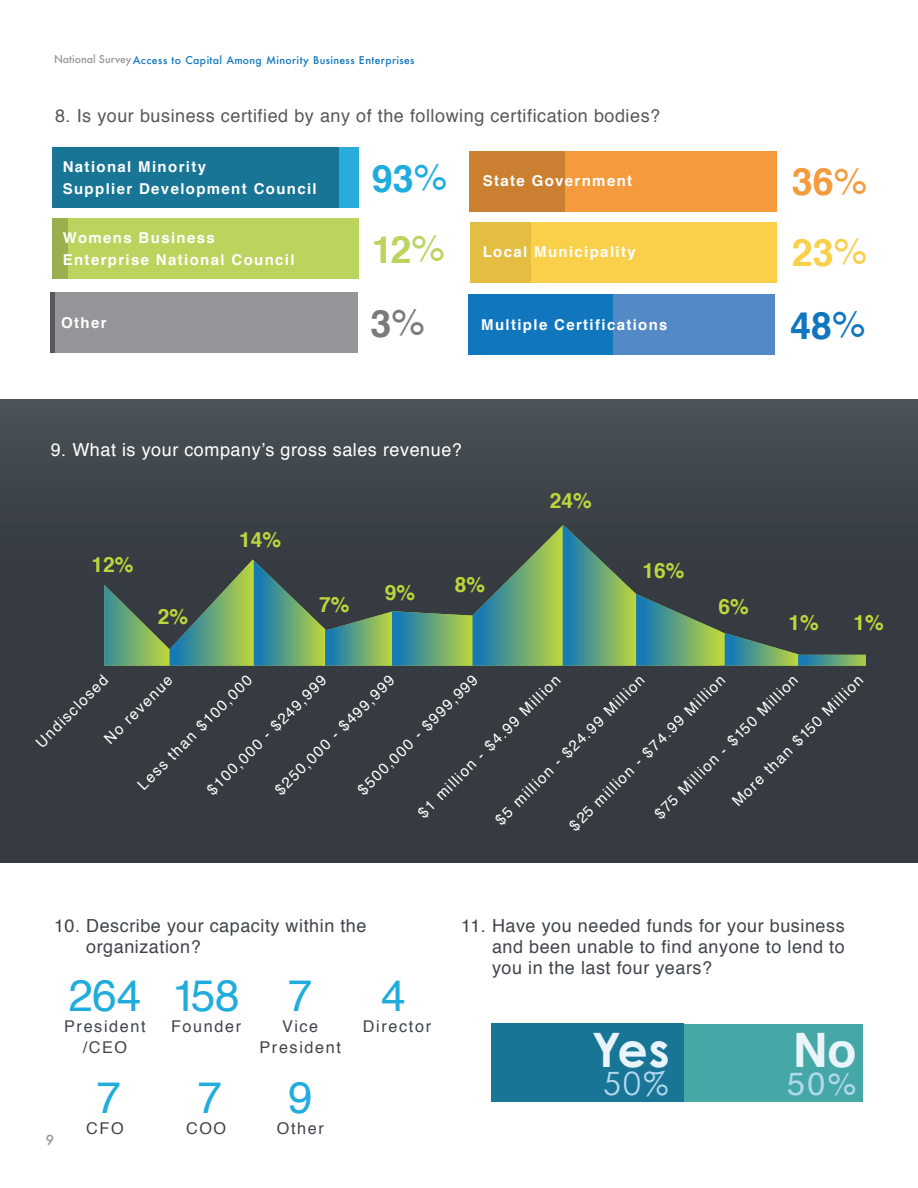
<style>
.page{position:relative;width:918px;height:1188px;background:#fff}
.page>*{position:absolute;margin:0;border:0;box-sizing:border-box;transform-origin:0 0}
.t1{font:700 47.4px "Century Gothic";color:#eaf5fb}
.t2{font:700 47.4px "Helvetica";color:#eaf5fb}
.t3{font:44.1px "Helvetica";letter-spacing:-.01em;color:#20acdc}
.t4{font:700 37.65px "Helvetica";color:#20acdc}
.t5{font:700 37.65px "Helvetica";color:#bbd45d}
.t6{font:700 37.65px "Helvetica";color:#f59b3c}
.t7{font:700 37.65px "Helvetica";color:#fad04a}
.t8{font:700 37.65px "Helvetica";color:#1077be}
.t9{font:700 37.65px "Helvetica";color:#787a7d}
.t10{font:32.25px "Century Gothic";color:#b2d8ef}
.t11{font:32.25px "Helvetica";color:#b2d8ef}
.t12{font:700 21px "Helvetica";color:#bfd63b}
.t13{font:18px/21px "Helvetica";letter-spacing:.03em;color:#3f464b}
.t14{font:18px "Helvetica";letter-spacing:.03em;color:#57585a}
.t15{font:18px "Helvetica";letter-spacing:.03em;color:#fff}
.t16{font:16.2px/21px "Helvetica";letter-spacing:.1em;color:#3f464b;text-align:center}
.t17{font:15px "Helvetica";color:#fff}
.t18{font:700 15px/22px "Helvetica";letter-spacing:.09em;color:#fff}
.t19{font:500 13.5px "Futura";color:#939598}
.t20{font:500 10.5px "Futura";letter-spacing:.03em;color:#1077be}
.s1{color:#939598}
.s2{font-weight:400}
</style>
<div class="page">
<div style="left:52px;top:147px;width:307px;height:61px;background:#2aacdb"></div>
<div style="left:52px;top:147px;width:287px;height:61px;background:#187595"></div>
<div style="left:52px;top:219px;width:307px;height:60px;background:#bbd45d"></div>
<div style="left:52px;top:219px;width:16px;height:60px;background:#9baf4e"></div>
<div style="left:470px;top:151px;width:307px;height:60px;background:#f59b3d"></div>
<div style="left:470px;top:151px;width:95px;height:60px;background:#cb8031"></div>
<div style="left:470px;top:222px;width:307px;height:60px;background:#fad04a"></div>
<div style="left:470px;top:222px;width:60px;height:60px;background:#e4bd43"></div>
<div style="left:51px;top:293px;width:306px;height:60px;background:#939598"></div>
<hr style="left:51px;top:293px;width:4px;height:60px;background:#57585a">
<div style="left:468px;top:295px;width:307px;height:60px;background:#5389c7"></div>
<div style="left:468px;top:295px;width:144px;height:60px;background:#1077be"></div>
<div style="left:492px;top:1024px;width:371px;height:77px;background:#45a7a6"></div>
<div style="left:491px;top:1024px;width:193px;height:78px;background:#187595"></div>
<div style="left:0;top:400px;width:918px;height:462px;background:linear-gradient(to bottom,#41494e,#30363b)"></div>
<svg style="left:104px;top:525px;width:762px;height:141px;background:#496759"></svg>
<p class="t20" style="left:54px;top:53px;width:362px"><span class="s1">National Survey</span>Access to Capital Among Minority Business Enterprises</p>
<p class="t14" style="left:55px;top:102px;width:607px">8. Is your business certified by any of the following certification bodies?</p>
<p class="t18" style="left:63px;top:155px;width:145px">National Minority</p>
<p class="t18" style="left:63px;top:178px;width:255px">Supplier Development Council</p>
<p class="t18" style="left:63px;top:227px;width:233px">Womens Business<br>Enterprise National Council</p>
<p class="t4" style="left:372px;top:148px;width:77px">93<span class="s2">%</span></p>
<p class="t5" style="left:372px;top:219px;width:75px">12<span class="s2">%</span></p>
<p class="t18" style="left:61px;top:312px;width:47px">Other</p>
<p class="t9" style="left:370px;top:293px;width:56px">3<span class="s2">%</span></p>
<p class="t18" style="left:483px;top:170px;width:151px">State Government</p>
<p class="t6" style="left:792px;top:152px;width:77px">36<span class="s2">%</span></p>
<p class="t18" style="left:483px;top:241px;width:154px">Local Municipality</p>
<p class="t7" style="left:792px;top:223px;width:77px">23<span class="s2">%</span></p>
<p class="t18" style="left:481px;top:314px;width:188px">Multiple Certifications</p>
<p class="t8" style="left:790px;top:295px;width:77px">48<span class="s2">%</span></p>
<p class="t15" style="left:51px;top:436px;width:413px">9. What is your company’s gross sales revenue?</p>
<p class="t12" style="left:239px;top:523px;width:44px">14%</p>
<p class="t12" style="left:550px;top:484px;width:44px">24%</p>
<p class="t12" style="left:91px;top:548px;width:44px">12%</p>
<p class="t12" style="left:158px;top:599px;width:32px">2%</p>
<p class="t12" style="left:319px;top:588px;width:32px">7%</p>
<p class="t12" style="left:385px;top:576px;width:32px">9%</p>
<p class="t12" style="left:455px;top:568px;width:32px">8%</p>
<p class="t12" style="left:643px;top:554px;width:44px">16%</p>
<p class="t12" style="left:719px;top:590px;width:32px">6%</p>
<p class="t12" style="left:788px;top:606px;width:32px">1%</p>
<p class="t12" style="left:853px;top:606px;width:32px">1%</p>
<p class="t17" style="left:352px;top:784px;width:164px;rotate:-45deg">$500,000 - $999,999</p>
<p class="t17" style="left:30px;top:737px;width:97px;rotate:-45deg">Undisclosed</p>
<p class="t17" style="left:132px;top:779px;width:156px;rotate:-45deg">Less than $100,000</p>
<p class="t17" style="left:201px;top:784px;width:164px;rotate:-45deg">$100,000 - $249,999</p>
<p class="t17" style="left:269px;top:784px;width:164px;rotate:-45deg">$250,000 - $499,999</p>
<p class="t17" style="left:564px;top:820px;width:215px;rotate:-45deg">$25 million - $74.99 Million</p>
<p class="t17" style="left:99px;top:733px;width:91px;rotate:-45deg">No revenue</p>
<p class="t17" style="left:490px;top:814px;width:206px;rotate:-45deg">$5 million - $24.99 Million</p>
<p class="t17" style="left:726px;top:795px;width:180px;rotate:-45deg">More than $150 Million</p>
<p class="t17" style="left:649px;top:808px;width:197px;rotate:-45deg">$75 Million - $150 Million</p>
<p class="t17" style="left:412px;top:807px;width:196px;rotate:-45deg">$1 million - $4.99 Million</p>
<p class="t13" style="left:86px;top:915px;width:282px;text-indent:-32px">10. Describe your capacity within the organization?</p>
<p class="t19" style="left:46px;top:1131px;width:10px">9</p>
<p class="t3" style="left:69px;top:962px;width:74px">264</p>
<p class="t16" style="left:64px;top:1017px;width:83px">President /CEO</p>
<p class="t3" style="left:97px;top:1063px;width:26px">7</p>
<p class="t16" style="left:86px;top:1118px;width:39px">CFO</p>
<p class="t3" style="left:172px;top:962px;width:69px">158</p>
<p class="t16" style="left:171px;top:1017px;width:72px">Founder</p>
<p class="t3" style="left:197px;top:1063px;width:26px">7</p>
<p class="t16" style="left:186px;top:1118px;width:42px">COO</p>
<p class="t3" style="left:288px;top:962px;width:26px">7</p>
<p class="t16" style="left:260px;top:1017px;width:83px">Vice<br>President</p>
<p class="t3" style="left:288px;top:1063px;width:26px">9</p>
<p class="t16" style="left:277px;top:1118px;width:49px">Other</p>
<p class="t3" style="left:381px;top:962px;width:26px">4</p>
<p class="t16" style="left:363px;top:1017px;width:70px">Director</p>
<p class="t13" style="left:492px;top:915px;width:354px;text-align:justify;text-indent:-31px">11. Have you needed funds for your business and been unable to find anyone to lend to you in the last four years?</p>
<p class="t1" style="left:592px;top:1020px;width:79px">Yes</p>
<p class="t2" style="left:793px;top:1012px;width:65px">No</p>
<p class="t10" style="left:603px;top:1063px;width:67px">50%</p>
<p class="t11" style="left:787px;top:1058px;width:71px">50%</p>
</div>
